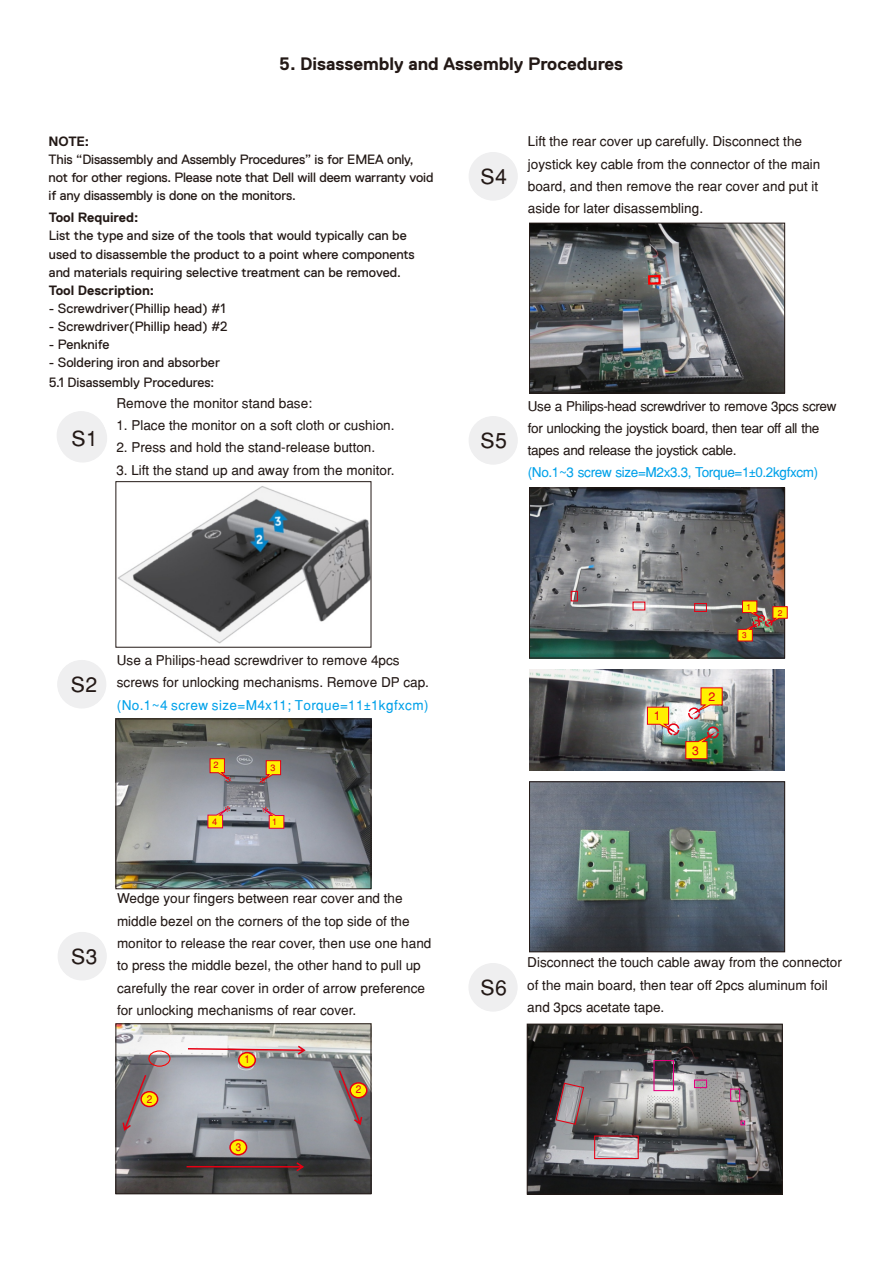
<style>
.page{position:relative;width:893px;height:1263px;background:#fff}
.page>*{position:absolute;margin:0;border:0;box-sizing:border-box;transform-origin:0 0}
.t1{font:21px "Helvetica";letter-spacing:.03em;color:#231916}
.t2{font:700 18px "Dell Replica";color:#231916}
.t3{font:13.5px/22.4px "Helvetica";color:#231916}
.t4{font:13.5px/18.1px "Dell Replica";color:#231916}
.t5{font:13.5px/22.4px "Helvetica";letter-spacing:-.03em;color:#231916}
.t6{font:13.5px "Helvetica";letter-spacing:-.03em;color:#00a1e9}
.t7{font:13.5px "Helvetica";letter-spacing:.03em;color:#00a1e9}
.t8{font:700 13.5px "Dell Replica";color:#231916}
.t9{font:12.3px "Helvetica";color:#e60013}
.t10{font:10.95px "Helvetica";color:#e60013;scale:.9 1}
.t11{font:9.15px "Helvetica";color:#e60013}
.t12{font:8.25px "Helvetica";color:#e60013}
.s1{font-family:"Arial";font-size:12px}
.s2{font-family:"Arial"}
</style>
<div class="page">
<div style="left:58px;top:932px;width:48px;height:48px;background:#efeff0;border:1px solid #efeff0;border-radius:50%"></div>
<div style="left:58px;top:660px;width:48px;height:48px;background:#efeff0;border:1px solid #efeff0;border-radius:50%"></div>
<div style="left:57px;top:411px;width:48px;height:48px;background:#efeff0;border:1px solid #efeff0;border-radius:50%"></div>
<div style="left:58px;top:414px;width:49px;height:48px;background:#efeff0;border:1px solid #efeff0;border-radius:50%"></div>
<img style="left:118px;top:486px;width:251px;height:158px">
<div style="left:116px;top:481px;width:255px;height:166px;border:1px solid #231916"></div>
<div style="left:469px;top:963px;width:48px;height:48px;background:#efeff0;border:1px solid #efeff0;border-radius:50%"></div>
<div style="left:469px;top:152px;width:48px;height:48px;background:#efeff0;border:1px solid #efeff0;border-radius:50%"></div>
<div style="left:469px;top:416px;width:48px;height:48px;background:#efeff0;border:1px solid #efeff0;border-radius:50%"></div>
<img style="left:531px;top:784px;width:252px;height:166px">
<div style="left:529px;top:782px;width:256px;height:170px;border:1px solid #231916"></div>
<img style="left:529px;top:669px;width:256px;height:102px">
<img style="left:647px;top:687px;width:76px;height:72px">
<div style="left:707px;top:726px;width:12px;height:12px;border:1px dashed #e60013;border-radius:50%"></div>
<div style="left:688px;top:707px;width:12px;height:12px;border:1px dashed #e60013;border-radius:50%"></div>
<img style="left:118px;top:1026px;width:251px;height:166px">
<div style="left:116px;top:1024px;width:255px;height:170px;border:1px solid #231916"></div>
<svg style="left:229px;top:1139px;width:18px;height:17px"></svg>
<div style="left:140px;top:1091px;width:18px;height:16px;background:#fff100;border:1px solid #e60013;border-radius:50%"></div>
<svg style="left:339px;top:1070px;width:23px;height:55px"></svg>
<svg style="left:122px;top:1075px;width:24px;height:56px"></svg>
<svg style="left:188px;top:1046px;width:118px;height:9px"></svg>
<svg style="left:187px;top:1162px;width:117px;height:9px"></svg>
<svg style="left:238px;top:1052px;width:18px;height:16px"></svg>
<svg style="left:349px;top:1082px;width:18px;height:16px"></svg>
<div style="left:148px;top:1050px;width:22px;height:17px;border:1px solid #f00;border-radius:50%"></div>
<img style="left:118px;top:721px;width:251px;height:166px">
<div style="left:116px;top:719px;width:255px;height:170px;border:1px solid #231916"></div>
<svg style="left:210px;top:758px;width:21px;height:24px"></svg>
<svg style="left:260px;top:760px;width:21px;height:23px"></svg>
<svg style="left:263px;top:807px;width:21px;height:22px"></svg>
<svg style="left:208px;top:806px;width:22px;height:22px"></svg>
<img style="left:531px;top:225px;width:252px;height:166px">
<div style="left:529px;top:223px;width:256px;height:170px;border:1px solid #231916"></div>
<div style="left:648px;top:275px;width:13px;height:10px;border:2px solid #f00"></div>
<img style="left:531px;top:490px;width:252px;height:166px">
<div style="left:529px;top:488px;width:256px;height:170px;border:1px solid #231916"></div>
<svg style="left:737px;top:600px;width:51px;height:42px;background:#937748"></svg>
<div style="left:694px;top:603px;width:13px;height:9px;border:1px solid #e60013"></div>
<div style="left:571px;top:591px;width:7px;height:10px;border:1px solid #e60013"></div>
<img style="left:529px;top:1026px;width:251px;height:166px">
<div style="left:527px;top:1024px;width:255px;height:170px;border:1px solid #231916"></div>
<svg style="left:555px;top:1082px;width:30px;height:43px"></svg>
<div style="left:594px;top:1135px;width:45px;height:24px;border:1px solid #e60013"></div>
<svg style="left:741px;top:1121px;width:4px;height:4px"></svg>
<div style="left:653px;top:1060px;width:21px;height:31px;border:1px solid #e4007f"></div>
<div style="left:694px;top:1080px;width:13px;height:8px;border:1px solid #e4007f"></div>
<div style="left:730px;top:1089px;width:10px;height:13px;border:1px solid #e4007f"></div>
<h2 class="t2" style="left:279px;top:56px;width:345px">5. Disassembly and Assembly Procedures</h2>
<p class="t8" style="left:49px;top:135px;width:42px">NOTE:</p>
<p class="t4" style="left:49px;top:151px;width:386px">This “Disassembly and Assembly Procedures” is for EMEA only, not for other regions. Please note that Dell will deem warranty void if any disassembly is done on the monitors.</p>
<p class="t8" style="left:49px;top:212px;width:91px">Tool Required:</p>
<p class="t4" style="left:49px;top:228px;width:367px">List the type and size of the tools that would typically can be used to disassemble the product to a point where components and materials requiring selective treatment can be removed.</p>
<p class="t8" style="left:49px;top:284px;width:107px">Tool Description:</p>
<p class="t4" style="left:49px;top:300px;width:178px">- Screwdriver(Phillip head) #1</p>
<p class="t4" style="left:49px;top:318px;width:180px">- Screwdriver(Phillip head) #2</p>
<p class="t4" style="left:49px;top:336px;width:62px">- Penknife</p>
<p class="t4" style="left:49px;top:355px;width:173px">- Soldering iron and absorber</p>
<p class="t4" style="left:49px;top:374px;width:167px">5.1 Disassembly Procedures:</p>
<h1 class="t1" style="left:70px;top:429px;width:29px">SS 11</h1>
<p class="t3" style="left:116px;top:393px;width:197px">Remove the monitor stand base:</p>
<p class="t3" style="left:116px;top:438px;width:260px">2. Press and hold the stand-release button.</p>
<p class="t3" style="left:116px;top:415px;width:280px">1. Place the monitor on a soft cloth or cushion.</p>
<p class="t3" style="left:116px;top:460px;width:280px">3. Lift the stand up and away from the monitor.</p>
<h1 class="t1" style="left:480px;top:168px;width:28px">S4</h1>
<p class="t3" style="left:528px;top:132px;width:294px">Lift the rear cover up carefully. Disconnect the joystick key cable from the connector of the main board, and then remove the rear cover and put it aside for later disassembling.</p>
<h1 class="t1" style="left:480px;top:432px;width:28px">S5</h1>
<p class="t5" style="left:528px;top:396px;width:310px">Use a Philips-head screwdriver to remove 3pcs screw for unlocking the joystick board, then tear off all the tapes and release the joystick cable.</p>
<p class="t6" style="left:528px;top:467px;width:292px">(No.1~3 screw size=M2x3.3, Torque=1<span class="s1">±</span><span class="s2">0.2</span>kgfxcm)</p>
<h1 class="t1" style="left:71px;top:676px;width:28px">S2</h1>
<p class="t3" style="left:117px;top:650px;width:284px">Use a Philips-head screwdriver to remove 4pcs</p>
<p class="t7" style="left:117px;top:700px;width:313px">(No.1~4 screw size=M4x11; Torque=11<span class="s1">±</span>1kgfxcm)</p>
<p class="t3" style="left:117px;top:673px;width:314px">screws for unlocking mechanisms. Remove DP cap.</p>
<p class="t11" style="left:213px;top:761px;width:7px">2</p>
<p class="t11" style="left:270px;top:764px;width:7px">3</p>
<p class="t11" style="left:212px;top:818px;width:7px">4</p>
<p class="t11" style="left:272px;top:818px;width:7px">1</p>
<h1 class="t1" style="left:71px;top:948px;width:28px">S3</h1>
<p class="t3" style="left:117px;top:889px;width:316px">Wedge your fingers between rear cover and the middle bezel on the corners of the top side of the monitor to release the rear cover, then use one hand to press the middle bezel, the other hand to pull up carefully the rear cover in order of arrow preference for unlocking mechanisms of rear cover.</p>
<p class="t10" style="left:147px;top:1095px;width:8px">2</p>
<p class="t10" style="left:244px;top:1055px;width:8px">1</p>
<p class="t10" style="left:236px;top:1143px;width:8px">3</p>
<p class="t10" style="left:356px;top:1085px;width:8px">2</p>
<p class="t9" style="left:654px;top:711px;width:8px">1</p>
<p class="t9" style="left:709px;top:692px;width:8px">2</p>
<p class="t9" style="left:692px;top:746px;width:8px">3</p>
<p class="t12" style="left:747px;top:604px;width:6px">1</p>
<p class="t12" style="left:742px;top:632px;width:6px">3</p>
<p class="t12" style="left:778px;top:609px;width:6px">2</p>
<h1 class="t1" style="left:480px;top:979px;width:28px">S6</h1>
<p class="t3" style="left:527px;top:953px;width:316px">Disconnect the touch cable away from the connector of the main board, then tear off 2pcs aluminum foil and 3pcs acetate tape.</p>
</div>
